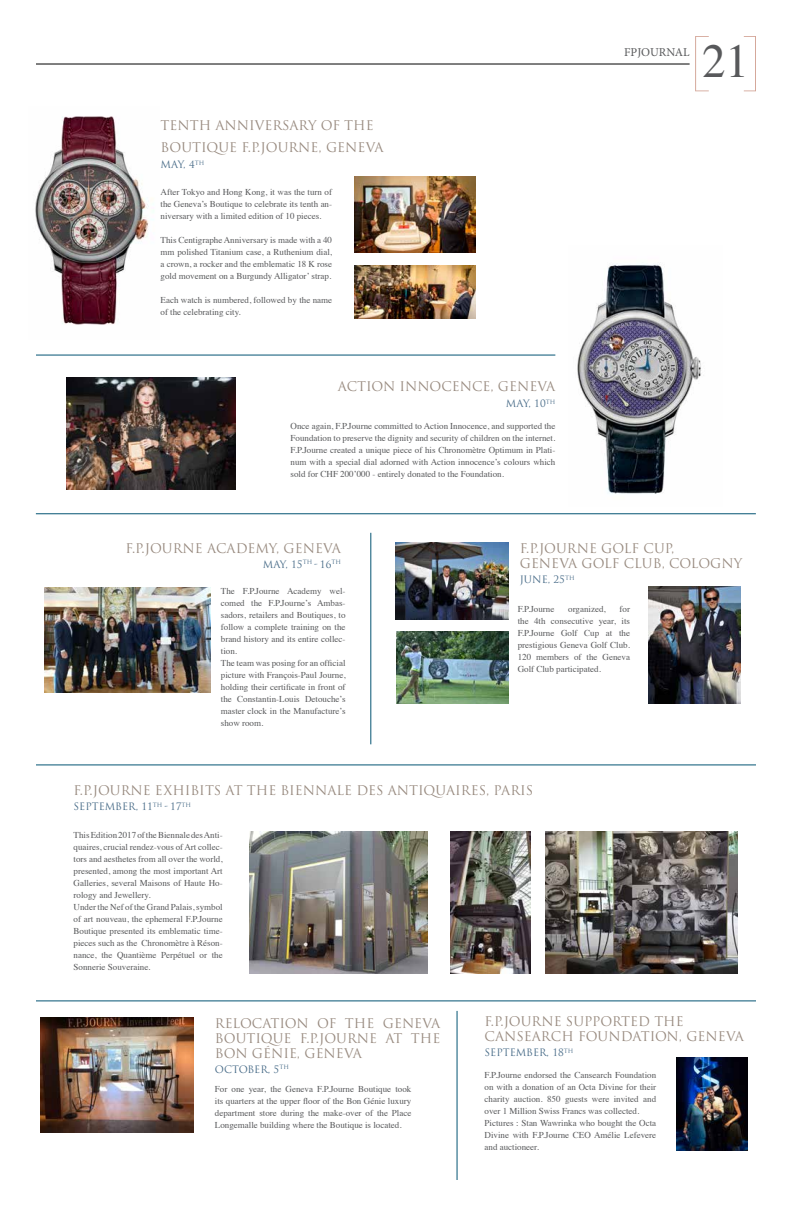
<style>
.page{position:relative;width:792px;height:1224px;background:#fff}
.page>*{position:absolute;margin:0;border:0;box-sizing:border-box;transform-origin:0 0}
.t1{font:47px "Times";color:#58595b}
.t2{font:13px/15px "Trajan Pro";color:#988a7f}
.t3{font:12px "Minion Pro";color:#58595b}
.t4{font:10px "Trajan Pro";color:#456986}
.t5{font:9px/12px "Times";color:#58595b;text-align:justify}
</style>
<div class="page">
<hr style="left:36px;top:64px;width:654px;height:1px;background:#000">
<svg style="left:744px;top:36px;width:12px;height:55px"></svg>
<svg style="left:695px;top:36px;width:14px;height:55px"></svg>
<img style="left:35px;top:116px;width:119px;height:209px">
<img style="left:355px;top:177px;width:120px;height:75px">
<img style="left:355px;top:266px;width:120px;height:53px">
<img style="left:577px;top:264px;width:124px;height:230px">
<img style="left:67px;top:378px;width:169px;height:111px">
<img style="left:45px;top:587px;width:165px;height:106px">
<img style="left:649px;top:586px;width:92px;height:118px">
<img style="left:396px;top:543px;width:112px;height:76px">
<img style="left:396px;top:631px;width:112px;height:73px">
<hr style="left:371px;top:533px;width:1px;height:211px;background:#045473">
<hr style="left:457px;top:1011px;width:1px;height:169px;background:#045473">
<hr style="left:36px;top:355px;width:519px;height:1px;background:#045473">
<hr style="left:36px;top:514px;width:720px;height:1px;background:#045473">
<hr style="left:36px;top:765px;width:720px;height:1px;background:#045473">
<hr style="left:36px;top:1001px;width:720px;height:1px;background:#045473">
<img style="left:250px;top:831px;width:178px;height:142px">
<img style="left:545px;top:831px;width:192px;height:142px">
<img style="left:450px;top:831px;width:80px;height:142px">
<img style="left:40px;top:1018px;width:153px;height:115px">
<img style="left:676px;top:1057px;width:72px;height:94px">
<h2 class="t2" style="left:161px;top:114px;width:224px;line-height:22px">TENTH ANNIVERSARY OF THE<br>BOUTIQUE F.P.JOURNE, GENEVA</h2>
<p class="t4" style="left:161px;top:158px;width:45px">MAY, 4<sup>TH</sup></p>
<p class="t5" style="left:161px;top:186px;width:173px">After Tokyo and Hong Kong, it was the turn of the Geneva’s Boutique to celebrate its tenth an&shy;niversary with a limited edition of 10 pieces.</p>
<p class="t5" style="left:161px;top:234px;width:173px">This Centigraphe Anniversary is made with a 40 mm polished Titanium case, a Ruthenium dial, a crown, a rocker and the emblematic 18 K rose gold movement on a Burgundy Alligator’ strap.</p>
<p class="t5" style="left:161px;top:294px;width:173px">Each watch is numbered, followed by the name of the celebrating city.</p>
<h2 class="t2" style="left:338px;top:379px;width:219px">ACTION INNOCENCE, GENEVA</h2>
<p class="t4" style="left:506px;top:397px;width:51px">MAY, 10<sup>TH</sup></p>
<p class="t5" style="left:291px;top:420px;width:266px">Once again, F.P.Journe committed to Action Innocence, and supported the Foundation to preserve the dignity and security of children on the internet.<br>F.P.Journe created a unique piece of his Chronomètre Optimum in Plati&shy;num with a special dial adorned with Action innocence’s colours which sold for CHF 200’000 - entirely donated to the Foundation.</p>
<h3 class="t3" style="left:624px;top:44px;width:67px">FPJOURNAL</h3>
<h1 class="t1" style="left:702px;top:17px;width:48px">21</h1>
<h2 class="t2" style="left:126px;top:540px;width:217px">F.P.JOURNE ACADEMY, GENEVA</h2>
<p class="t4" style="left:263px;top:558px;width:80px">MAY, 15<sup>TH</sup> - 16<sup>TH</sup></p>
<p class="t5" style="left:221px;top:584px;width:126px;text-align:left">The F.P.Journe Academy wel&shy;comed the F.P.Journe’s Ambas&shy;sadors, retailers and Boutiques, to follow a complete training on the brand history and its entire collec&shy;tion.<br>The team was posing for an official picture with François-Paul Journe, holding their certificate in front of the Constantin-Louis Detouche’s master clock in the Manufacture’s show room.</p>
<h2 class="t2" style="left:520px;top:541px;width:224px">F.P.JOURNE GOLF CUP,<br>GENEVA GOLF CLUB, COLOGNY</h2>
<p class="t4" style="left:520px;top:573px;width:56px">JUNE, 25<sup>TH</sup></p>
<p class="t5" style="left:518px;top:602px;width:114px;text-indent:102px">for the 4th consecutive year, its F.P.Journe Golf Cup at the prestigious Geneva Golf Club.<br>120 members of the Geneva Golf Club participated.</p>
<p class="t5" style="left:518px;top:602px;width:38px">F.P.Journe</p>
<p class="t5" style="left:568px;top:602px;width:39px">organized,</p>
<h2 class="t2" style="left:74px;top:783px;width:461px">F.P.JOURNE EXHIBITS AT THE BIENNALE DES ANTIQUAIRES, PARIS</h2>
<p class="t4" style="left:74px;top:800px;width:119px">SEPTEMBER, 11<sup>TH</sup> - 17<sup>TH</sup></p>
<p class="t5" style="left:74px;top:828px;width:151px;text-align:left">This Edition 2017 of the Biennale des Anti&shy;quaires, crucial rendez-vous of Art collec&shy;tors and aesthetes from all over the world, presented, among the most important Art Galleries, several Maisons of Haute Ho&shy;rology and Jewellery.<br>Under the Nef of the Grand Palais, symbol of art nouveau, the ephemeral F.P.Journe Boutique presented its emblematic time&shy;pieces such as the Chronomètre à Réson&shy;nance, the Quantième Perpétuel or the Sonnerie Souveraine.</p>
<h2 class="t2" style="left:215px;top:1015px;width:227px;text-align:justify">RELOCATION OF THE GENEVA BOUTIQUE F.P.JOURNE AT THE BON GÉNIE, GENEVA</h2>
<p class="t4" style="left:215px;top:1063px;width:76px">OCTOBER, 5<sup>TH</sup></p>
<p class="t5" style="left:215px;top:1082px;width:198px">For one year, the Geneva F.P.Journe Boutique took its quarters at the upper floor of the Bon Génie luxury department store during the make-over of the Place Longemalle building where the Boutique is located.</p>
<h2 class="t2" style="left:485px;top:1014px;width:261px">F.P.JOURNE SUPPORTED THE<br>CANSEARCH FOUNDATION, GENEVA</h2>
<p class="t4" style="left:485px;top:1046px;width:90px">SEPTEMBER, 18<sup>TH</sup></p>
<p class="t5" style="left:485px;top:1069px;width:173px;text-align:left">F.P.Journe endorsed the Cansearch Foundation on with a donation of an Octa Divine for their charity auction. 850 guests were invited and over 1 Million Swiss Francs was collected.<br>Pictures : Stan Wawrinka who bought the Octa Divine with F.P.Journe CEO Amélie Lefevere and auctioneer.</p>
</div>
